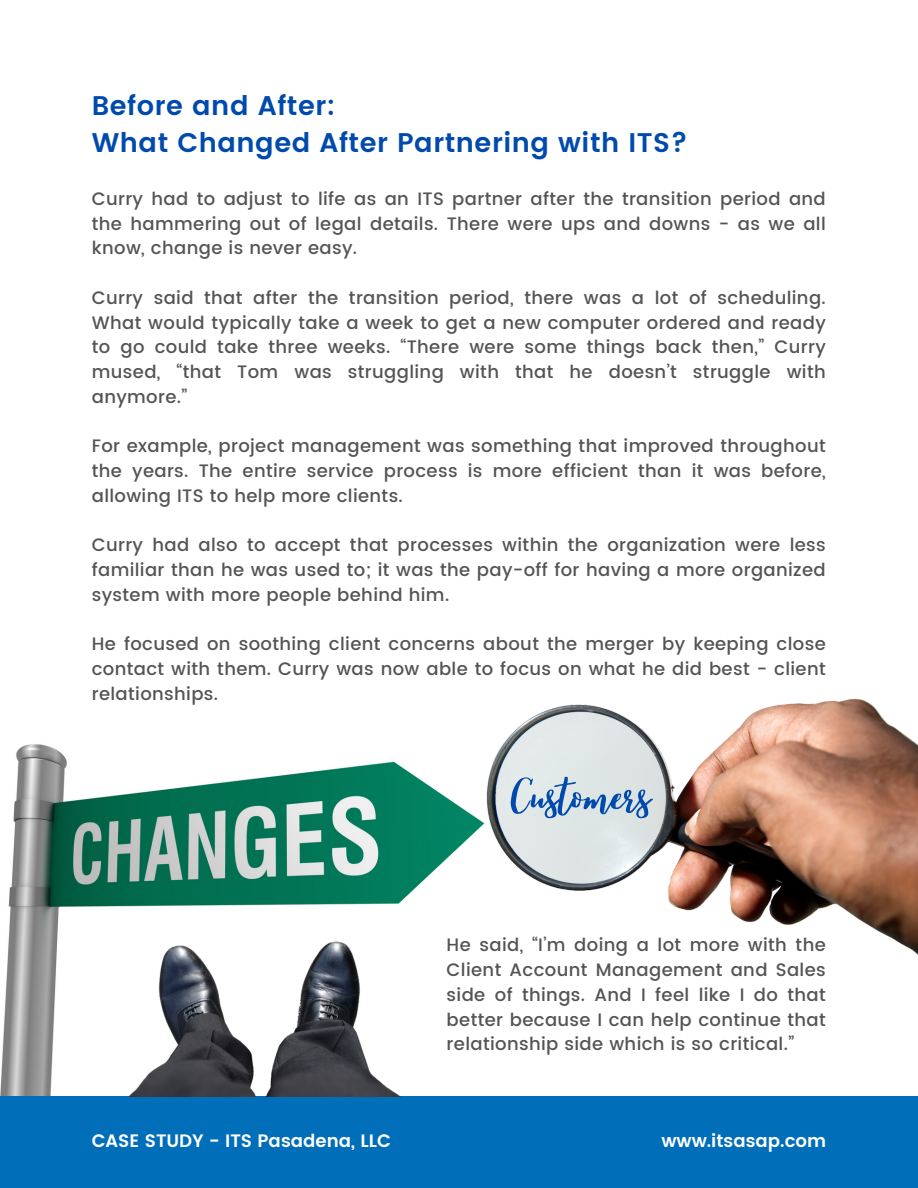
<style>
.page{position:relative;width:918px;height:1188px;background:#fff}
.page>*{position:absolute;margin:0;border:0;box-sizing:border-box;transform-origin:0 0}
.t1{font:57px "Lucky Dip Caitlin";color:#004aad}
.t2{font:600 27px/37.2px "Poppins";letter-spacing:.02em;color:#004aad}
.t3{font:500 18px/24.8px "Poppins";letter-spacing:.02em;color:#545454;text-align:justify}
.t4{font:600 18px "Poppins";color:#fff}
</style>
<div class="page">
<div style="left:0;top:1096px;width:918px;height:92px;background:#006eb9"></div>
<img style="left:0;top:744px;width:459px;height:352px">
<img style="left:92px;top:936px;width:324px;height:160px">
<img style="left:459px;top:698px;width:459px;height:257px">
<p class="t2" style="left:92px;top:87px;width:598px">Before and After:<br>What Changed After Partnering with ITS?</p>
<p class="t3" style="left:92px;top:186px;width:736px">Curry had to adjust to life as an ITS partner after the transition period and the hammering out of legal details. There were ups and downs - as we all know, change is never easy.</p>
<p class="t3" style="left:92px;top:285px;width:736px">Curry said that after the transition period, there was a lot of scheduling.<br>What would typically take a week to get a new computer ordered and ready to go could take three weeks. “There were some things back then,” Curry mused, “that Tom was struggling with that he doesn’t struggle with anymore.”</p>
<p class="t3" style="left:92px;top:434px;width:736px">For example, project management was something that improved throughout the years. The entire service process is more efficient than it was before, allowing ITS to help more clients.</p>
<p class="t3" style="left:92px;top:533px;width:736px">Curry had also to accept that processes within the organization were less familiar than he was used to; it was the pay-off for having a more organized system with more people behind him.</p>
<h1 class="t3" style="left:92px;top:632px;width:736px">He focused on soothing client concerns about the merger by keeping close contact with them. Curry was now able to focus on what he did best - client relationships.</h1>
<p class="t1" style="left:511px;top:766px;width:142px">Customers</p>
<p class="t3" style="left:447px;top:933px;width:381px">He said, “I’m doing a lot more with the Client Account Management and Sales side of things. And I feel like I do that better because I can help continue that relationship side which is so critical.”</p>
<p class="t4" style="left:92px;top:1130px;width:301px">CASE STUDY - ITS Pasadena, LLC</p>
<p class="t4" style="left:661px;top:1130px;width:166px">www.itsasap.com</p>
</div>
